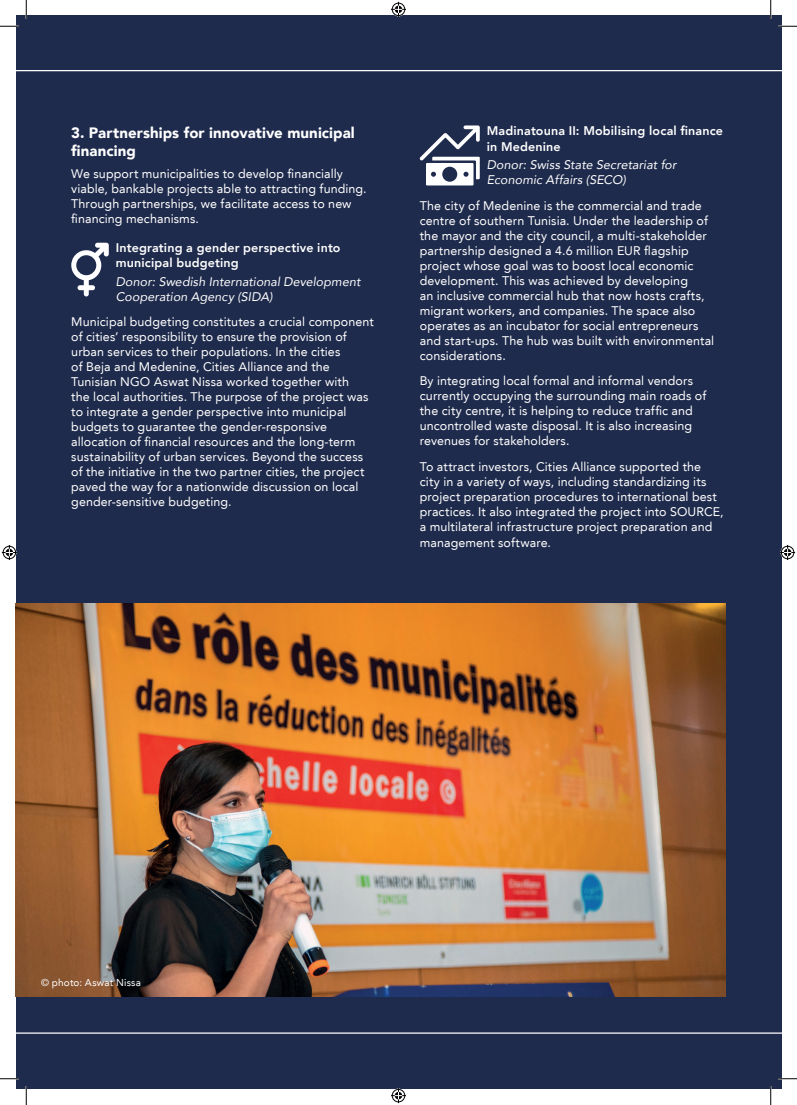
<style>
.page{position:relative;width:797px;height:1105px;background:#fff}
.page>*{position:absolute;margin:0;border:0;box-sizing:border-box;transform-origin:0 0}
.Main_Text_Black{font:900 15px/18px "Avenir";letter-spacing:.005em;color:#fff}
.Main_Text_Black-2{font:12.5px/15px "Avenir LT";letter-spacing:.005em;color:#fff}
.Main_Text_Black-3{font:italic 12.5px/15px "Avenir";letter-spacing:.005em;color:#fff}
.Main_Text_Black-4{font:800 12.5px/15px "Avenir";letter-spacing:.01em;color:#fff}
.Main_Text_Black-5{font:10px "Avenir LT";letter-spacing:.015em;color:#fff}
</style>
<div class="page">
<div style="left:16px;top:16px;width:765px;height:1073px;background:#1f2b4c"></div>
<img style="left:16px;top:604px;width:709px;height:392px">
<hr style="left:16px;top:70px;width:765px;height:1px;background:#fff">
<hr style="left:16px;top:1032px;width:765px;height:2px;background:#fff">
<svg style="left:71px;top:243px;width:38px;height:53px"></svg>
<svg style="left:419px;top:125px;width:61px;height:60px"></svg>
<svg style="left:0;top:25px;width:19px;height:2px"></svg>
<svg style="left:778px;top:25px;width:19px;height:2px"></svg>
<svg style="left:0;top:1078px;width:19px;height:1px"></svg>
<svg style="left:778px;top:1078px;width:19px;height:1px"></svg>
<svg style="left:25px;top:0;width:2px;height:19px"></svg>
<svg style="left:25px;top:1086px;width:2px;height:19px"></svg>
<svg style="left:770px;top:0;width:1px;height:19px"></svg>
<svg style="left:770px;top:1086px;width:1px;height:19px"></svg>
<svg style="left:391px;top:2px;width:15px;height:15px"></svg>
<svg style="left:391px;top:1088px;width:15px;height:15px"></svg>
<svg style="left:2px;top:545px;width:15px;height:15px"></svg>
<svg style="left:780px;top:545px;width:15px;height:15px"></svg>
<p class="Main_Text_Black" style="left:71px;top:123px;width:285px">3. Partnerships for innovative municipal financing</p>
<p class="Main_Text_Black-2" style="left:71px;top:166px;width:297px">We support municipalities to develop financially viable, bankable projects able to attracting funding.<br>Through partnerships, we facilitate access to new financing mechanisms.</p>
<p class="Main_Text_Black-4" style="left:116px;top:240px;width:226px">Integrating a gender perspective into municipal budgeting</p>
<p class="Main_Text_Black-3" style="left:116px;top:274px;width:246px">Donor: Swedish International Development<br>Cooperation Agency (SIDA)</p>
<p class="Main_Text_Black-2" style="left:71px;top:315px;width:304px">Municipal budgeting constitutes a crucial component of cities’ responsibility to ensure the provision of urban services to their populations. In the cities<br>of Beja and Medenine, Cities Alliance and the Tunisian NGO Aswat Nissa worked together with<br>the local authorities. The purpose of the project was to integrate a gender perspective into municipal budgets to guarantee the gender-responsive allocation of financial resources and the long-term sustainability of urban services. Beyond the success of the initiative in the two partner cities, the project paved the way for a nationwide discussion on local gender-sensitive budgeting.</p>
<p class="Main_Text_Black-4" style="left:487px;top:124px;width:238px">Madinatouna II: Mobilising local finance in Medenine</p>
<p class="Main_Text_Black-3" style="left:487px;top:157px;width:191px">Donor: Swiss State Secretariat for<br>Economic Affairs (SECO)</p>
<p class="Main_Text_Black-2" style="left:420px;top:198px;width:296px">The city of Medenine is the commercial and trade centre of southern Tunisia. Under the leadership of the mayor and the city council, a multi-stakeholder partnership designed a 4.6 million EUR flagship project whose goal was to boost local economic development. This was achieved by developing<br>an inclusive commercial hub that now hosts crafts, migrant workers, and companies. The space also operates as an incubator for social entrepreneurs and start-ups. The hub was built with environmental considerations.</p>
<p class="Main_Text_Black-2" style="left:420px;top:374px;width:288px">By integrating local formal and informal vendors currently occupying the surrounding main roads of the city centre, it is helping to reduce traffic and uncontrolled waste disposal. It is also increasing revenues for stakeholders.</p>
<p class="Main_Text_Black-2" style="left:420px;top:459px;width:305px">To attract investors, Cities Alliance supported the city in a variety of ways, including standardizing its project preparation procedures to international best practices. It also integrated the project into SOURCE, a multilateral infrastructure project preparation and</p>
<p class="Main_Text_Black-2" style="left:420px;top:535px;width:133px">management software.</p>
<p class="Main_Text_Black-5" style="left:41px;top:977px;width:101px">© photo: Aswat Nissa</p>
</div>
